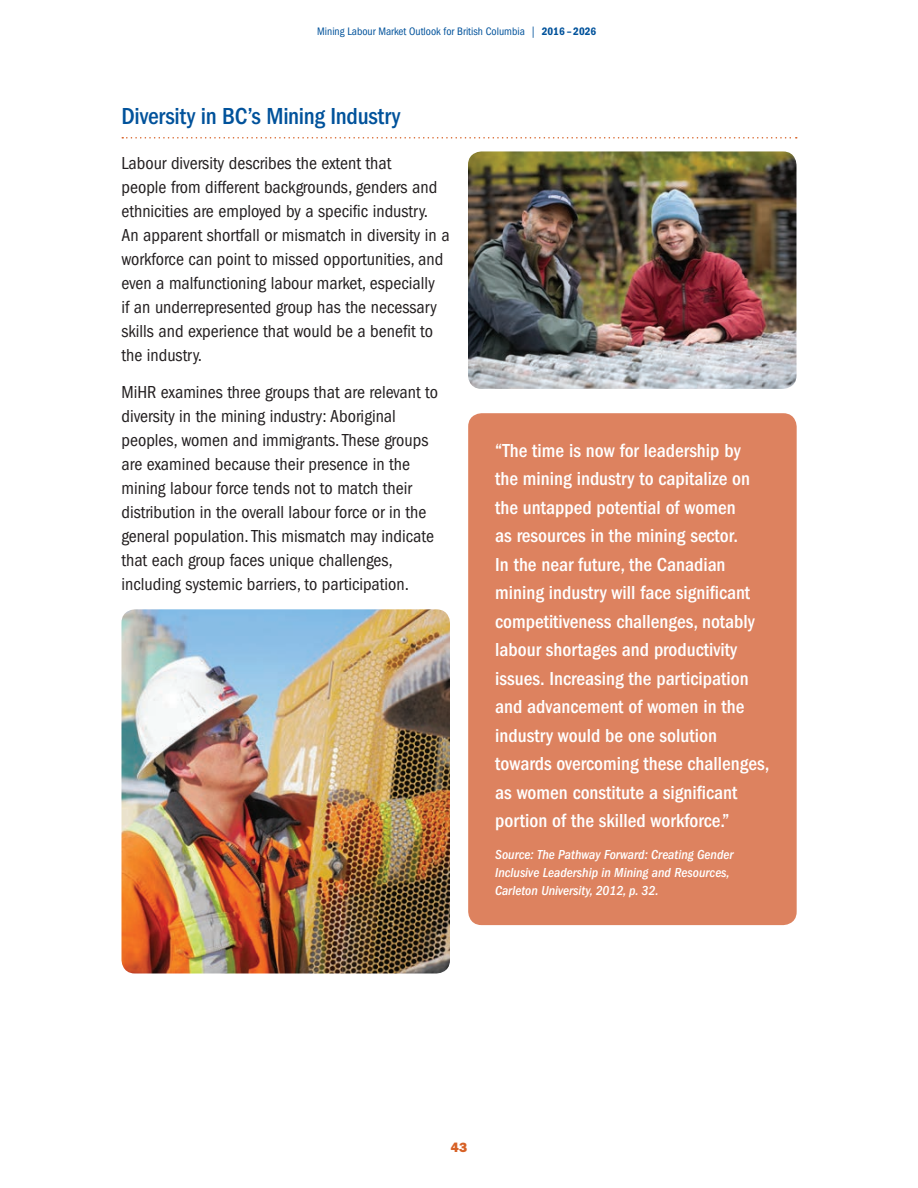
<style>
.page{position:relative;width:918px;height:1188px;background:#fff}
.page>*{position:absolute;margin:0;border:0;box-sizing:border-box;transform-origin:0 0}
.t1{font:500 condensed 24px "ITC Franklin Gothic Std";letter-spacing:-.015em;color:#01529b}
.t2{font:500 condensed 19.5px/28.5px "ITC Franklin Gothic Std";color:#fff}
.t3{font:condensed 18px/24px "ITC Franklin Gothic Std";color:#231f20}
.t4{font:italic 500 condensed 13.5px/18px "ITC Franklin Gothic Std";color:#fff}
.t5{font:13.5px "ITC Franklin Gothic Std Hvy";color:#d76126}
.t6{font:condensed 11.25px "ITC Franklin Gothic Std";color:#01529b}
.s1{font-family:"ITC Franklin Gothic Std Dm Cd";font-stretch:normal}
</style>
<div class="page">
<svg style="left:122px;top:137px;width:675px;height:2px"></svg>
<img style="left:468px;top:151px;width:328px;height:238px">
<div style="left:468px;top:413px;width:329px;height:512px;background:#dd825f;border-radius:14px"></div>
<img style="left:121px;top:609px;width:329px;height:365px">
<p class="t6" style="left:317px;top:25px;width:281px">Mining Labour Market Outlook for British Columbia | <span class="s1">2016 – 2026</span></p>
<h1 class="t1" style="left:122px;top:103px;width:280px">Diversity in BC’s Mining Industry</h1>
<p class="t3" style="left:122px;top:151px;width:330px">Labour diversity describes the extent that<br>people from different backgrounds, genders and ethnicities are employed by a specific industry.<br>An apparent shortfall or mismatch in diversity in a workforce can point to missed opportunities, and even a malfunctioning labour market, especially<br>if an underrepresented group has the necessary skills and experience that would be a benefit to the industry.</p>
<p class="t3" style="left:122px;top:380px;width:318px">MiHR examines three groups that are relevant to diversity in the mining industry: Aboriginal peoples, women and immigrants. These groups are examined because their presence in the mining labour force tends not to match their distribution in the overall labour force or in the general population. This mismatch may indicate that each group faces unique challenges, including systemic barriers, to participation.</p>
<p class="t2" style="left:495px;top:436px;width:276px">“The time is now for leadership by<br>the mining industry to capitalize on the untapped potential of women<br>as resources in the mining sector.<br>In the near future, the Canadian mining industry will face significant competitiveness challenges, notably labour shortages and productivity issues. Increasing the participation and advancement of women in the industry would be one solution towards overcoming these challenges, as women constitute a significant portion of the skilled workforce.”</p>
<p class="t4" style="left:495px;top:846px;width:240px">Source: The Pathway Forward: Creating Gender<br>Inclusive Leadership in Mining and Resources,<br>Carleton University, 2012, p. 32.</p>
<p class="t5" style="left:451px;top:1140px;width:18px">43</p>
</div>
